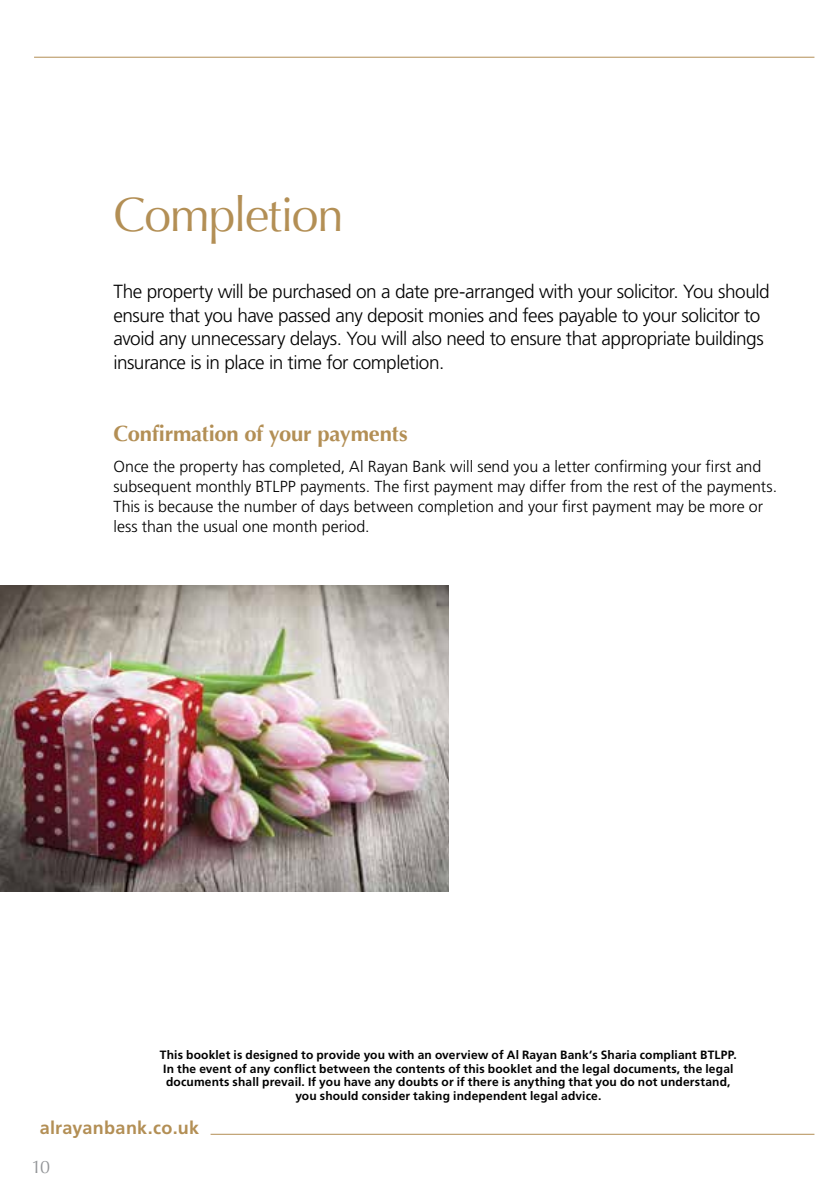
<style>
.page{position:relative;width:840px;height:1191px;background:#fff}
.page>*{position:absolute;margin:0;border:0;box-sizing:border-box;transform-origin:0 0}
.t1{font:48px "Optima";letter-spacing:-.025em;color:#b38f55}
.t2{font:700 22px "Optima";letter-spacing:-.01em;color:#b38f55}
.t3{font:300 19px/23.8px "Frutiger";letter-spacing:-.025em;color:#000}
.t4{font:700 18px "Frutiger";letter-spacing:.015em;color:#b38f55}
.t5{font:18px "Optima";color:#939598}
.t6{font:300 16px/20px "Frutiger";color:#000}
.t7{font:700 12px/13.8px "Frutiger";letter-spacing:.01em;color:#000;text-align:center}
</style>
<div class="page">
<hr style="left:34px;top:57px;width:780px;height:1px;background:#b38f55">
<hr style="left:210px;top:1133px;width:604px;height:1px;background:#b38f55">
<img style="left:0;top:585px;width:448px;height:306px">
<h1 class="t1" style="left:113px;top:187px;width:232px">Completion</h1>
<p class="t3" style="left:113px;top:280px;width:657px">The property will be purchased on a date pre-arranged with your solicitor. You should ensure that you have passed any deposit monies and fees payable to your solicitor to avoid any unnecessary delays. You will also need to ensure that appropriate buildings insurance is in place in time for completion.</p>
<h2 class="t2" style="left:113px;top:420px;width:295px">Confirmation of your payments</h2>
<p class="t6" style="left:113px;top:457px;width:664px">Once the property has completed, Al Rayan Bank will send you a letter confirming your first and subsequent monthly BTLPP payments. The first payment may differ from the rest of the payments.<br>This is because the number of days between completion and your first payment may be more or less than the usual one month period.</p>
<p class="t7" style="left:160px;top:1047px;width:578px">This booklet is designed to provide you with an overview of Al Rayan Bank’s Sharia compliant BTLPP.<br>In the event of any conflict between the contents of this booklet and the legal documents, the legal documents shall prevail. If you have any doubts or if there is anything that you do not understand, you should consider taking independent legal advice.</p>
<h3 class="t4" style="left:40px;top:1117px;width:161px">alrayanbank.co.uk</h3>
<h3 class="t5" style="left:31px;top:1156px;width:20px">10</h3>
</div>
